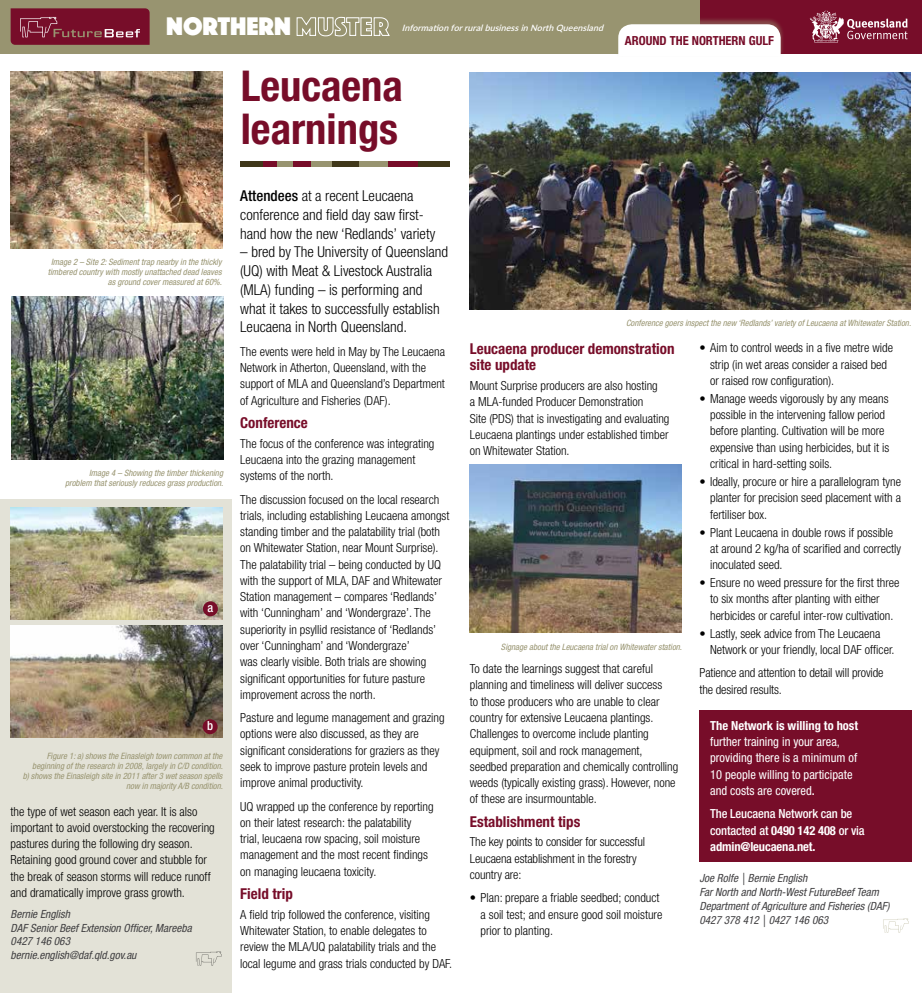
<style>
.page{position:relative;width:922px;height:993px;background:#fff}
.page>*{position:absolute;margin:0;border:0;box-sizing:border-box;transform-origin:0 0}
.t1{font:700 condensed 42.5px/42.5px "Helvetica Neue LT Std";color:#770d29}
.t2{font:26.38px "Phosphate Solid";color:#fff}
.t3{font:300 condensed 15px/18.8px "Helvetica Neue LT Std";color:#000}
.t4{font:700 condensed 15px/16.2px "Helvetica Neue LT Std";color:#770d29}
.t5{font:300 condensed 12.5px/16.2px "Helvetica Neue LT Std";color:#000}
.t6{font:condensed 12.5px/16.2px "Helvetica Neue LT Std";color:#fff}
.t7{font:500 condensed 12.5px/16.2px "Helvetica Neue LT Std";letter-spacing:-.01em;color:#fff}
.t8{font:700 condensed 12.5px "Helvetica Neue LT Std";color:#fff}
.t9{font:700 condensed 12.5px "Helvetica Neue LT Std";color:#770d29}
.t10{font:italic condensed 11.25px/13.8px "Helvetica Neue LT Std";color:#414042}
.t11{font:italic condensed 8.75px/10px "Helvetica Neue LT Std";color:#989470;text-align:right}
.t12{font:italic 600 8.75px "Lato";color:#fff}
.s1{font-weight:500}
.s2{font-weight:700}
</style>
<div class="page">
<div style="left:690px;top:0;width:231px;height:53px;background:#770d29"></div>
<div style="left:0;top:0;width:699px;height:53px;background:#989470"></div>
<svg style="left:11px;top:8px;width:139px;height:37px;background:#7e1e36"></svg>
<svg style="left:809px;top:11px;width:98px;height:31px"></svg>
<svg style="left:296px;top:17px;width:94px;height:19px"></svg>
<div style="left:0;top:499px;width:231px;height:493px;background:#e3e2d7"></div>
<img style="left:11px;top:71px;width:211px;height:178px">
<img style="left:12px;top:296px;width:211px;height:163px">
<svg style="left:196px;top:951px;width:26px;height:14px"></svg>
<div style="left:614px;top:17px;width:170px;height:39px;background:#989470;opacity:.46"></div>
<div style="left:618px;top:24px;width:162px;height:32px;background:#fff"></div>
<img style="left:469px;top:464px;width:212px;height:168px">
<div style="left:240px;top:161px;width:24px;height:6px;background:#40381a"></div>
<div style="left:263px;top:161px;width:15px;height:6px;background:#770d29"></div>
<div style="left:277px;top:161px;width:17px;height:6px;background:#989470"></div>
<div style="left:294px;top:161px;width:19px;height:6px;background:#770d29"></div>
<div style="left:331px;top:161px;width:31px;height:6px;background:#40381a"></div>
<div style="left:359px;top:161px;width:34px;height:6px;background:#989470"></div>
<div style="left:416px;top:161px;width:33px;height:6px;background:#40381a"></div>
<div style="left:311px;top:161px;width:20px;height:6px;background:#989470"></div>
<div style="left:388px;top:161px;width:29px;height:6px;background:#770d29"></div>
<div style="left:699px;top:710px;width:212px;height:151px;background:#770d29"></div>
<svg style="left:883px;top:918px;width:25px;height:14px"></svg>
<img style="left:469px;top:73px;width:441px;height:237px">
<img style="left:11px;top:625px;width:211px;height:112px">
<div style="left:203px;top:719px;width:14px;height:15px;background:#770d29;border-radius:50%"></div>
<img style="left:11px;top:507px;width:211px;height:112px">
<div style="left:203px;top:601px;width:15px;height:15px;background:#770d29;border-radius:50%"></div>
<h2 class="t2" style="left:166px;top:8px;width:126px">NORTHERN</h2>
<p class="t12" style="left:402px;top:21px;width:206px">InformationforruralbusinessinNorthQueensland</p>
<p class="t9" style="left:624px;top:33px;width:151px">AROUND THE NORTHERN GULF</p>
<p class="t11" style="left:48px;top:257px;width:175px">Image 2 – Site 2: Sediment trap nearby in the thickly timbered country with mostly unattached dead leaves as ground cover measured at 60%.</p>
<p class="t11" style="left:65px;top:468px;width:160px">Image 4 – Showing the timber thickening problem that seriously reduces grass production.</p>
<p class="t7" style="left:207px;top:598px;width:7px">a</p>
<p class="t7" style="left:207px;top:717px;width:8px">b</p>
<p class="t11" style="left:23px;top:750px;width:201px">Figure 1: a) shows the Einasleigh town common at the beginning of the research in 2008, largely in C/D condition.<br>b) shows the Einasleigh site in 2011 after 3 wet season spells now in majority A/B condition.</p>
<p class="t5" style="left:11px;top:802px;width:206px">the type of wet season each year. It is also important to avoid overstocking the recovering pastures during the following dry season.<br>Retaining good ground cover and stubble for the break of season storms will reduce runoff and dramatically improve grass growth.</p>
<p class="t10" style="left:11px;top:906px;width:182px">Bernie English<br>DAF Senior Beef Extension Officer, Mareeba<br>0427 146 063 bernie.english@daf.qld.gov.au</p>
<h1 class="t1" style="left:241px;top:64px;width:164px">Leucaena learnings</h1>
<p class="t3" style="left:240px;top:186px;width:196px"><span class="s1">Attendees</span> at a recent Leucaena conference and field day saw first&shy;hand how the new ‘Redlands’ variety</p>
<p class="t3" style="left:240px;top:242px;width:209px">– bred by The University of Queensland (UQ) with Meat &amp; Livestock Australia (MLA) funding – is performing and what it takes to successfully establish Leucaena in North Queensland.</p>
<p class="t5" style="left:240px;top:343px;width:206px">The events were held in May by The Leucaena Network in Atherton, Queensland, with the support of MLA and Queensland’s Department of Agriculture and Fisheries (DAF).</p>
<p class="t4" style="left:240px;top:414px;width:69px">Conference</p>
<p class="t5" style="left:240px;top:435px;width:196px">The focus of the conference was integrating<br>Leucaena into the grazing management systems of the north.</p>
<p class="t5" style="left:240px;top:491px;width:211px">The discussion focused on the local research trials, including establishing Leucaena amongst standing timber and the palatability trial (both on Whitewater Station, near Mount Surprise).<br>The palatability trial – being conducted by UQ with the support of MLA, DAF and Whitewater Station management – compares ‘Redlands’ with ‘Cunningham’ and ‘Wondergraze’. The superiority in psyllid resistance of ‘Redlands’ over ‘Cunningham’ and ‘Wondergraze’<br>was clearly visible. Both trials are showing significant opportunities for future pasture improvement across the north.</p>
<p class="t5" style="left:240px;top:709px;width:206px">Pasture and legume management and grazing options were also discussed, as they are significant considerations for graziers as they seek to improve pasture protein levels and improve animal productivity.</p>
<p class="t5" style="left:240px;top:797px;width:195px">UQ wrapped up the conference by reporting on their latest research: the palatability trial, leucaena row spacing, soil moisture management and the most recent findings on managing leucaena toxicity.</p>
<p class="t4" style="left:240px;top:885px;width:54px">Field trip</p>
<p class="t5" style="left:240px;top:905px;width:213px">A field trip followed the conference, visiting Whitewater Station, to enable delegates to review the MLA/UQ palatability trials and the local legume and grass trials conducted by DAF.</p>
<p class="t11" style="left:626px;top:318px;width:286px">Conference goers inspect the new ‘Redlands’ variety of Leucaena at Whitewater Station.</p>
<p class="t4" style="left:469px;top:340px;width:206px">Leucaena producer demonstration site update</p>
<p class="t5" style="left:469px;top:377px;width:201px">Mount Surprise producers are also hosting<br>a MLA-funded Producer Demonstration<br>Site (PDS) that is investigating and evaluating Leucaena plantings under established timber on Whitewater Station.</p>
<p class="t11" style="left:501px;top:641px;width:182px">Signage about the Leucaena trial on Whitewater station.</p>
<p class="t5" style="left:469px;top:660px;width:210px">To date the learnings suggest that careful planning and timeliness will deliver success<br>to those producers who are unable to clear country for extensive Leucaena plantings.<br>Challenges to overcome include planting equipment, soil and rock management, seedbed preparation and chemically controlling weeds (typically existing grass). However, none of these are insurmountable.</p>
<p class="t4" style="left:469px;top:812px;width:112px">Establishment tips</p>
<p class="t5" style="left:469px;top:833px;width:177px">The key points to consider for successful<br>Leucaena establishment in the forestry country are:</p>
<p class="t5" style="left:480px;top:889px;width:183px;text-indent:-11px">• Plan: prepare a friable seedbed; conduct a soil test; and ensure good soil moisture prior to planting.</p>
<p class="t5" style="left:710px;top:339px;width:184px;text-indent:-11px">• Aim to control weeds in a five metre wide strip (in wet areas consider a raised bed or raised row configuration).</p>
<p class="t5" style="left:710px;top:390px;width:181px;text-indent:-11px">• Manage weeds vigorously by any means possible in the intervening fallow period before planting. Cultivation will be more expensive than using herbicides, but it is critical in hard-setting soils.</p>
<p class="t5" style="left:710px;top:473px;width:192px;text-align:justify;text-indent:-11px">• Ideally, procure or hire a parallelogram tyne planter for precision seed placement with a fertiliser box.</p>
<p class="t5" style="left:710px;top:523px;width:192px;text-indent:-11px">• Plant Leucaena in double rows if possible at around 2 kg/ha of scarified and correctly inoculated seed.</p>
<p class="t5" style="left:710px;top:574px;width:191px;text-indent:-11px">• Ensure no weed pressure for the first three to six months after planting with either herbicides or careful inter-row cultivation.</p>
<p class="t5" style="left:710px;top:625px;width:186px;text-indent:-11px">• Lastly, seek advice from The Leucaena<br>Network or your friendly, local DAF officer.</p>
<p class="t5" style="left:699px;top:664px;width:185px">Patience and attention to detail will provide the desired results.</p>
<p class="t8" style="left:710px;top:717px;width:149px">The Network is willing to host</p>
<p class="t6" style="left:710px;top:733px;width:149px">further training in your area, providing there is a minimum of<br>10 people willing to participate and costs are covered<span class="s1">.</span></p>
<p class="t7" style="left:710px;top:805px;width:156px">The Leucaena Network can be contacted at <span class="s2">0490 142 408</span> or via <span class="s2">admin@leucaena.net.</span></p>
<p class="t10" style="left:699px;top:871px;width:191px">Joe Rolfe | Bernie English<br>Far North and North-West FutureBeef Team Department of Agriculture and Fisheries (DAF)<br>0427 378 412 | 0427 146 063</p>
</div>
